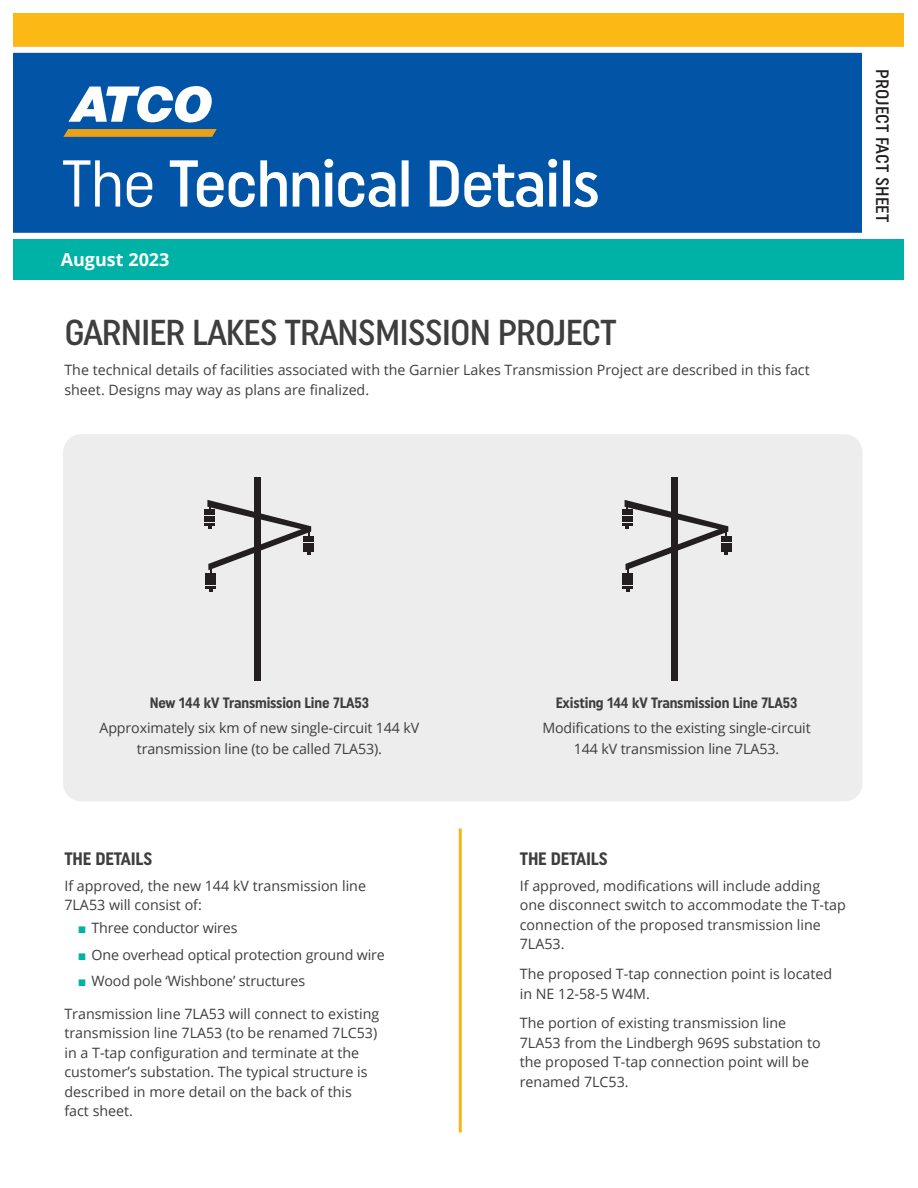
<style>
.page{position:relative;width:918px;height:1188px;background:#fff}
.page>*{position:absolute;margin:0;border:0;box-sizing:border-box;transform-origin:0 0}
.t1{font:500 condensed 36px "Uniform";letter-spacing:-.025em;color:#3e3e3f}
.t2{font:700 condensed 18px "Uniform";letter-spacing:-.01em;color:#3e3e3f}
.PROJECT_NEWSLETTER{font:500 condensed 18px "Uniform";letter-spacing:.01em;color:#231f20}
.Date{font:700 18px "Open Sans";color:#fff}
.bodytext{font:700 condensed 15px "Uniform";letter-spacing:-.01em;color:#3e3e3f}
.bodytext-2{font:14.25px/19.5px "Open Sans";color:#3e3e3f}
.s1{font-family:"Arial";color:#00b1a6}
</style>
<div class="page">
<div style="left:63px;top:434px;width:800px;height:367px;background:#ededee;border-radius:18px"></div>
<div style="left:14px;top:239px;width:890px;height:41px;background:#00b1a6"></div>
<div style="left:14px;top:14px;width:890px;height:38px;background:#fcb814"></div>
<div style="left:14px;top:52px;width:848px;height:184px;background:#0154a6"></div>
<svg style="left:63px;top:159px;width:535px;height:48px"></svg>
<svg style="left:68px;top:86px;width:144px;height:36px"></svg>
<svg style="left:63px;top:129px;width:154px;height:8px"></svg>
<div style="left:0;top:47px;width:918px;height:6px;background:#fff"></div>
<div style="left:1px;top:233px;width:917px;height:6px;background:#fff"></div>
<div style="left:254px;top:478px;width:7px;height:203px;background:#231f20"></div>
<div style="left:205px;top:573px;width:11px;height:6px;background:#231f20"></div>
<div style="left:205px;top:579px;width:11px;height:6px;background:#231f20"></div>
<svg style="left:205px;top:586px;width:11px;height:6px"></svg>
<svg style="left:204px;top:500px;width:110px;height:73px"></svg>
<div style="left:671px;top:478px;width:7px;height:203px;background:#231f20"></div>
<div style="left:622px;top:573px;width:11px;height:6px;background:#231f20"></div>
<div style="left:622px;top:579px;width:11px;height:6px;background:#231f20"></div>
<svg style="left:622px;top:586px;width:11px;height:6px"></svg>
<svg style="left:622px;top:500px;width:110px;height:73px"></svg>
<hr style="left:459px;top:828px;width:3px;height:304px;background:#fbb416">
<p class="Date" style="left:61px;top:247px;width:110px">August 2023</p>
<h1 class="t1" style="left:64px;top:311px;width:554px">GARNIER LAKES TRANSMISSION PROJECT</h1>
<p class="bodytext-2" style="left:64px;top:360px;width:747px">The technical details of facilities associated with the Garnier Lakes Transmission Project are described in this fact sheet. Designs may way as plans are finalized.</p>
<p class="PROJECT_NEWSLETTER" style="left:893px;top:69px;width:155px;rotate:90deg">PROJECT FACT SHEET</p>
<p class="bodytext" style="left:150px;top:694px;width:221px">New 144 kV Transmission Line 7LA53</p>
<p class="bodytext-2" style="left:100px;top:717px;width:321px;line-height:21px;text-align:center">Approximately six km of new single-circuit 144 kV transmission line (to be called 7LA53).</p>
<h2 class="t2" style="left:64px;top:848px;width:89px">THE DETAILS</h2>
<p class="bodytext-2" style="left:64px;top:876px;width:303px">If approved, the new 144 kV transmission line<br>7LA53 will consist of:</p>
<p class="bodytext-2" style="left:78px;top:918px;width:161px"><span class="s1">■</span> Three conductor wires</p>
<p class="bodytext-2" style="left:78px;top:944px;width:309px"><span class="s1">■</span> One overhead optical protection ground wire</p>
<p class="bodytext-2" style="left:78px;top:971px;width:229px"><span class="s1">■</span> Wood pole ‘Wishbone’ structures</p>
<p class="bodytext-2" style="left:64px;top:1004px;width:316px">Transmission line 7LA53 will connect to existing transmission line 7LA53 (to be renamed 7LC53) in a T-tap configuration and terminate at the customer’s substation. The typical structure is described in more detail on the back of this fact sheet.</p>
<p class="bodytext" style="left:556px;top:694px;width:243px">Existing 144 kV Transmission Line 7LA53</p>
<p class="bodytext-2" style="left:542px;top:717px;width:270px;line-height:21px;text-align:center">Modifications to the existing single-circuit<br>144 kV transmission line 7LA53.</p>
<h2 class="t2" style="left:520px;top:848px;width:89px">THE DETAILS</h2>
<p class="bodytext-2" style="left:520px;top:876px;width:327px">If approved, modifications will include adding one disconnect switch to accommodate the T-tap connection of the proposed transmission line 7LA53.</p>
<p class="bodytext-2" style="left:520px;top:964px;width:314px">The proposed T-tap connection point is located in NE 12-58-5 W4M.</p>
<p class="bodytext-2" style="left:520px;top:1013px;width:302px">The portion of existing transmission line 7LA53 from the Lindbergh 969S substation to the proposed T-tap connection point will be renamed 7LC53.</p>
</div>
